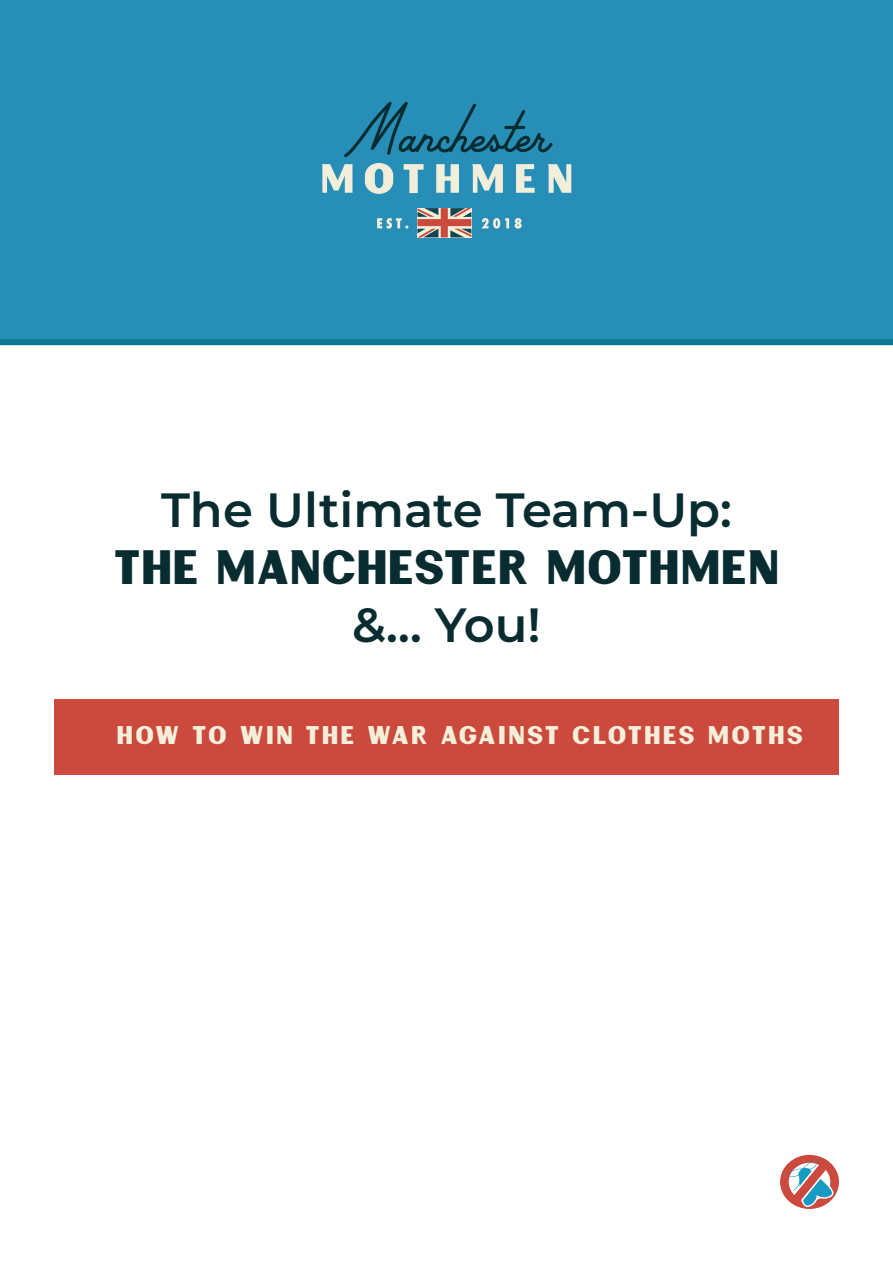
<style>
.page{position:relative;width:893px;height:1263px;background:#fff}
.page>*{position:absolute;margin:0;border:0;box-sizing:border-box;transform-origin:0 0}
.t1{font:600 48px "Montserrat";color:#092c31}
.t2{font:48px "Milan";color:#092c31}
.t3{font:25.5px "Milan";letter-spacing:.065em;color:#f4efda}
</style>
<div class="page">
<svg style="left:780px;top:1155px;width:59px;height:54px"></svg>
<div style="left:0;top:0;width:893px;height:339px;background:#278eb8"></div>
<div style="left:0;top:339px;width:893px;height:6px;background:#0a7893"></div>
<svg style="left:417px;top:208px;width:54px;height:29px;background:#b4877c"></svg>
<svg style="left:377px;top:218px;width:31px;height:11px"></svg>
<svg style="left:481px;top:218px;width:28px;height:11px"></svg>
<svg style="left:515px;top:218px;width:7px;height:11px"></svg>
<svg style="left:322px;top:102px;width:249px;height:92px"></svg>
<div style="left:54px;top:699px;width:784px;height:76px;background:#cb493d"></div>
<p class="t1" style="left:161px;top:475px;width:572px">The Ultimate Team-Up:</p>
<p class="t2" style="left:113px;top:540px;width:668px">THE MANCHESTER MOTHMEN</p>
<p class="t1" style="left:352px;top:591px;width:190px">&amp;… You!</p>
<p class="t3" style="left:116px;top:720px;width:689px">HOW TO WIN THE WAR AGAINST CLOTHES MOTHS</p>
</div>
